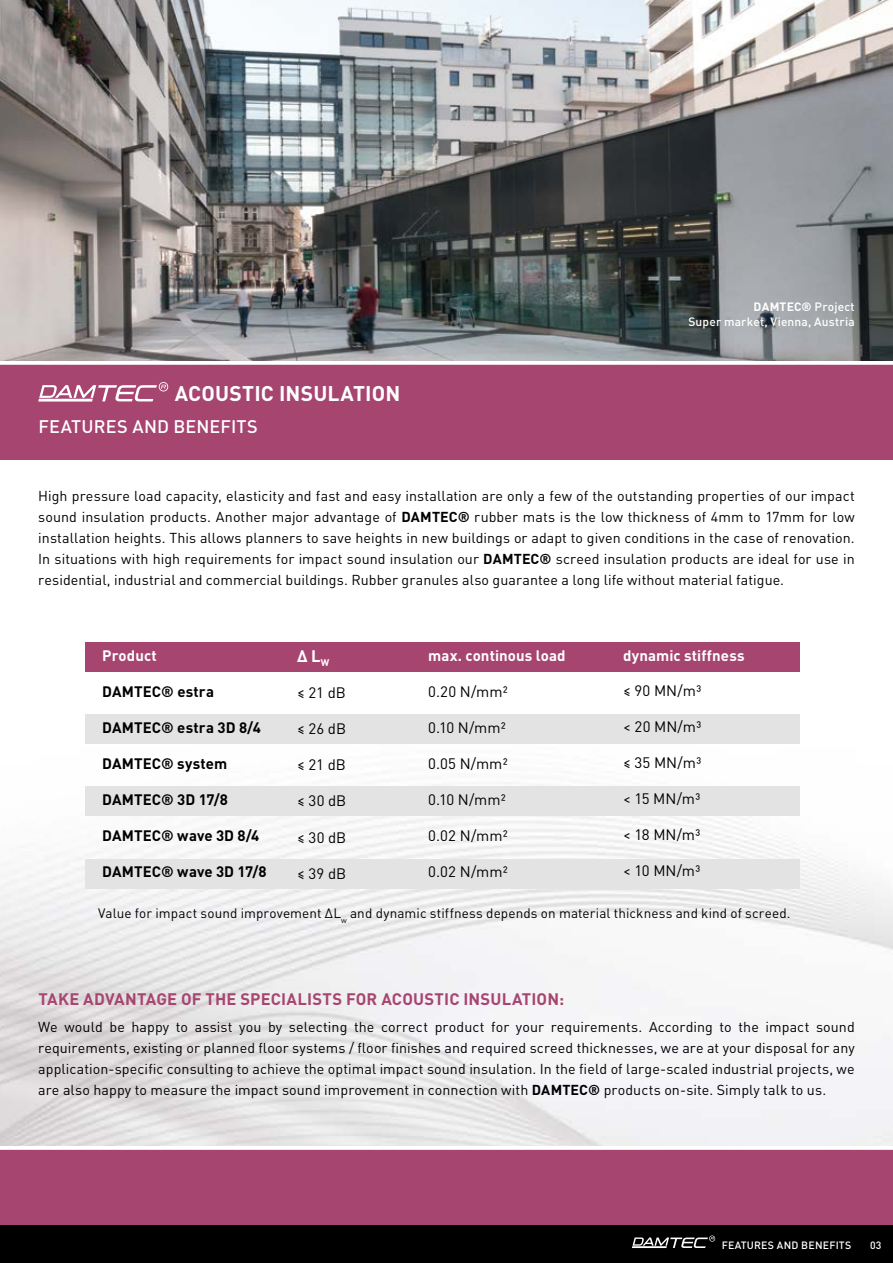
<style>
.page{position:relative;width:893px;height:1263px;background:#fff}
.page>*{position:absolute;margin:0;border:0;box-sizing:border-box;transform-origin:0 0}
.t1{font:700 21px "DIN Pro";letter-spacing:.005em;color:#fff}
.t2{font:500 18px "DIN Pro";letter-spacing:.01em;color:#fff}
.t3{font:700 16.5px "DIN Pro";letter-spacing:.01em;color:#a74571}
.t4{font:700 16.5px "DIN Pro";color:#fff}
.t5{font:15px "DIN Pro";color:#000}
.t6{font:700 15px "DIN Pro";letter-spacing:.005em;color:#000}
.t7{font:700 15px "DIN Pro";letter-spacing:.01em;color:#fff}
.t8{font:14.25px/21px "DIN Pro";letter-spacing:.005em;color:#000;text-align:justify}
.t9{font:13.5px "DIN Pro";letter-spacing:.01em;color:#000}
.t10{font:500 12px/14.4px "DIN Pro";letter-spacing:.015em;color:#fff;text-align:right}
.t11{font:500 10.5px "DIN Pro";letter-spacing:.02em;color:#fff}
.s1{font-weight:700}
</style>
<div class="page">
<div style="left:0;top:1149px;width:893px;height:114px;background:#a74571"></div>
<div style="left:0;top:1226px;width:893px;height:37px;background:#000"></div>
<div style="left:0;top:1145px;width:893px;height:5px;background:#fff"></div>
<img style="left:0;top:642px;width:893px;height:503px">
<div style="left:0;top:362px;width:893px;height:98px;background:#a74571"></div>
<div style="left:0;top:360px;width:893px;height:5px;background:#fff"></div>
<svg style="left:38px;top:382px;width:130px;height:19px"></svg>
<svg style="left:632px;top:1235px;width:83px;height:13px"></svg>
<div style="left:85px;top:642px;width:714px;height:30px;background:#a74571"></div>
<div style="left:85px;top:714px;width:714px;height:30px;background:#e3e3e3"></div>
<div style="left:85px;top:786px;width:714px;height:30px;background:#e3e3e3"></div>
<div style="left:85px;top:859px;width:714px;height:30px;background:#e3e3e3"></div>
<img style="left:0;top:0;width:893px;height:360px">
<h1 class="t1" style="left:175px;top:379px;width:227px">ACOUSTIC INSULATION</h1>
<p class="t2" style="left:38px;top:414px;width:221px">FEATURES AND BENEFITS</p>
<p class="t10" style="left:688px;top:299px;width:168px"><span class="s1">DAMTEC®</span> Project<br>Super market, Vienna, Austria</p>
<p class="t8" style="left:38px;top:485px;width:818px">High pressure load capacity, elasticity and fast and easy installation are only a few of the outstanding properties of our impact sound insulation products. Another major advantage of <span class="s1">DAMTEC®</span> rubber mats is the low thickness of 4mm to 17mm for low installation heights. This allows planners to save heights in new buildings or adapt to given conditions in the case of renovation.<br>In situations with high requirements for impact sound insulation our <span class="s1">DAMTEC®</span> screed insulation products are ideal for use in residential, industrial and commercial buildings. Rubber granules also guarantee a long life without material fatigue.</p>
<p class="t7" style="left:102px;top:646px;width:56px">Product</p>
<p class="t6" style="left:102px;top:682px;width:113px">DAMTEC® estra</p>
<p class="t6" style="left:102px;top:718px;width:160px">DAMTEC® estra 3D 8/4</p>
<p class="t6" style="left:102px;top:754px;width:127px">DAMTEC® system</p>
<p class="t6" style="left:102px;top:790px;width:127px">DAMTEC® 3D 17/8</p>
<p class="t6" style="left:102px;top:826px;width:159px">DAMTEC® wave 3D 8/4</p>
<p class="t6" style="left:102px;top:862px;width:166px">DAMTEC® wave 3D 17/8</p>
<p class="t4" style="left:297px;top:645px;width:34px">∆ L<sub>W</sub></p>
<p class="t5" style="left:297px;top:683px;width:50px">≤ 21 dB</p>
<p class="t5" style="left:297px;top:719px;width:51px">≤ 26 dB</p>
<p class="t5" style="left:297px;top:755px;width:50px">≤ 21 dB</p>
<p class="t5" style="left:297px;top:791px;width:51px">≤ 30 dB</p>
<p class="t5" style="left:297px;top:827px;width:51px">≤ 30 dB</p>
<p class="t5" style="left:297px;top:863px;width:51px">≤ 39 dB</p>
<p class="t7" style="left:428px;top:646px;width:139px">max. continous load</p>
<p class="t5" style="left:428px;top:682px;width:81px">0.20 N/mm²</p>
<p class="t5" style="left:428px;top:718px;width:79px">0.10 N/mm²</p>
<p class="t5" style="left:428px;top:754px;width:81px">0.05 N/mm²</p>
<p class="t5" style="left:428px;top:790px;width:79px">0.10 N/mm²</p>
<p class="t5" style="left:428px;top:826px;width:81px">0.02 N/mm²</p>
<p class="t5" style="left:428px;top:862px;width:81px">0.02 N/mm²</p>
<p class="t7" style="left:623px;top:646px;width:123px">dynamic stiffness</p>
<p class="t5" style="left:623px;top:680px;width:80px">≤ 90 MN/m³</p>
<p class="t5" style="left:623px;top:716px;width:80px">&lt; 20 MN/m³</p>
<p class="t5" style="left:623px;top:752px;width:80px">≤ 35 MN/m³</p>
<p class="t5" style="left:623px;top:788px;width:79px">&lt; 15 MN/m³</p>
<p class="t5" style="left:623px;top:824px;width:79px">&lt; 18 MN/m³</p>
<p class="t5" style="left:623px;top:860px;width:79px">&lt; 10 MN/m³</p>
<p class="t9" style="left:98px;top:904px;width:694px">Value for impact sound improvement ∆L<sub>w</sub> and dynamic stiffness depends on material thickness and kind of screed.</p>
<p class="t3" style="left:38px;top:988px;width:527px">TAKE ADVANTAGE OF THE SPECIALISTS FOR ACOUSTIC INSULATION:</p>
<p class="t8" style="left:38px;top:1016px;width:818px">We would be happy to assist you by selecting the correct product for your requirements. According to the impact sound requirements, existing or planned floor systems / floor finishes and required screed thicknesses, we are at your disposal for any application-specific consulting to achieve the optimal impact sound insulation. In the field of large-scaled industrial projects, we are also happy to measure the impact sound improvement in connection with <span class="s1">DAMTEC®</span> products on-site. Simply talk to us.</p>
<p class="t11" style="left:722px;top:1237px;width:131px">FEATURES AND BENEFITS</p>
<p class="t11" style="left:870px;top:1237px;width:13px">03</p>
</div>
